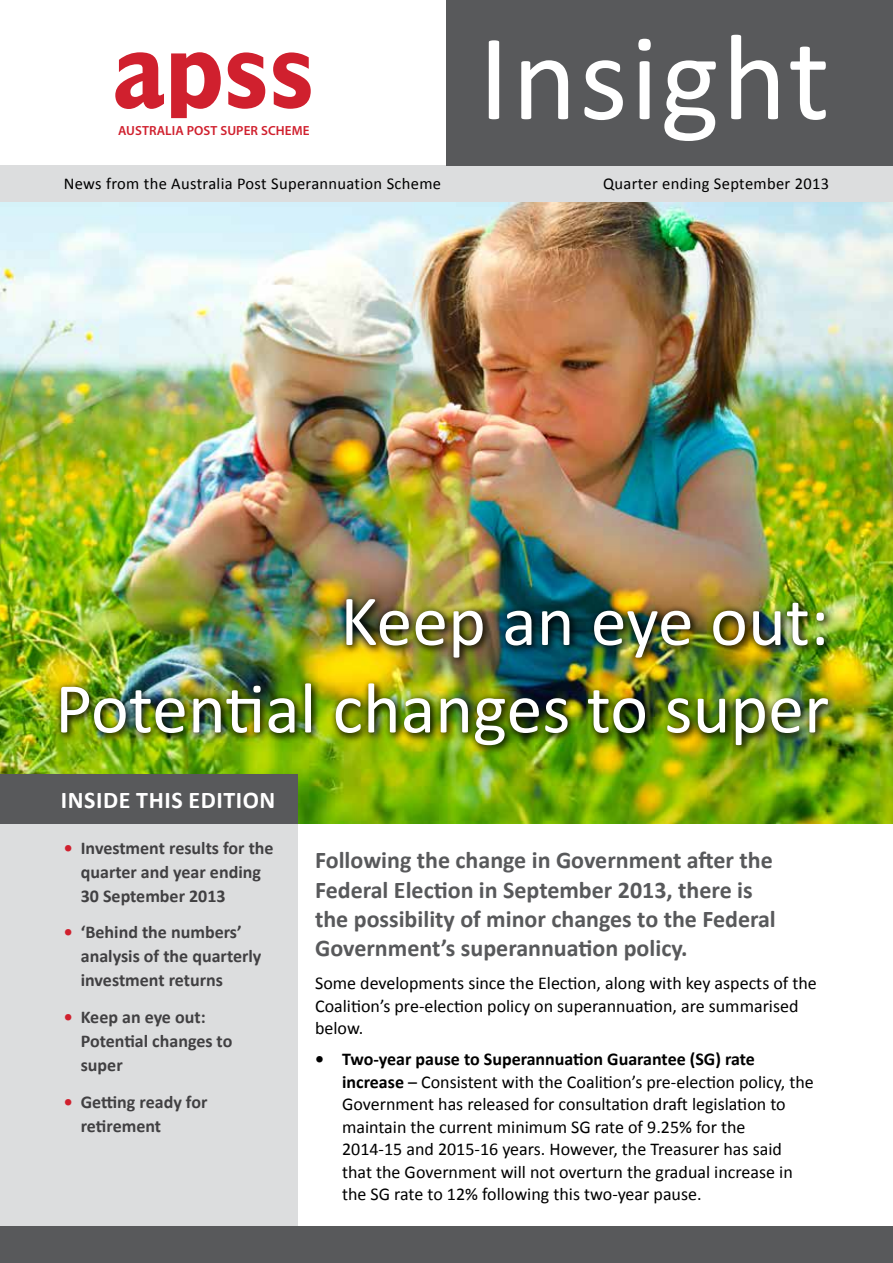
<style>
.page{position:relative;width:893px;height:1263px;background:#fff}
.page>*{position:absolute;margin:0;border:0;box-sizing:border-box;transform-origin:0 0}
.t1{font:123.75px "Calibri";letter-spacing:.02em;color:#fff}
.t2{font:72px/87.4px "Calibri";color:#fff;text-align:right}
.t3{font:700 24px/29.2px "Calibri";color:#58595b}
.t4{font:700 24px "Calibri";letter-spacing:.025em;color:#fff}
.t5{font:18px/22.5px "Calibri";color:#000}
.t6{font:700 18px/24px "Calibri";color:#414042}
.t7{font:16.5px "Calibri";letter-spacing:.02em;color:#000}
.t8{font:600 13.2px "Myriad Pro";letter-spacing:.005em;color:#d0202e}
.s1{color:#d0202e}
.s2{font-weight:700}
</style>
<div class="page">
<img style="left:0;top:201px;width:893px;height:623px">
<div style="left:0;top:785px;width:297px;height:467px;background:#dcddde"></div>
<div style="left:0;top:165px;width:893px;height:36px;background:#dcddde"></div>
<div style="left:446px;top:0;width:447px;height:165px;background:#58595b"></div>
<svg style="left:115px;top:52px;width:49px;height:57px"></svg>
<svg style="left:171px;top:52px;width:50px;height:66px"></svg>
<svg style="left:228px;top:52px;width:37px;height:57px"></svg>
<svg style="left:273px;top:52px;width:38px;height:57px"></svg>
<div style="left:0;top:1227px;width:893px;height:36px;background:#58595b"></div>
<div style="left:54px;top:593px;width:783px;height:161px;background:#000;opacity:.75"></div>
<div style="left:0;top:775px;width:297px;height:49px;background:#58595b"></div>
<p class="t8" style="left:118px;top:122px;width:193px">AUSTRALIA POST SUPER SCHEME</p>
<h1 class="t1" style="left:478px;top:0;width:353px">Insight</h1>
<p class="t7" style="left:64px;top:173px;width:379px">News from the Australia Post Superannuation Scheme</p>
<p class="t7" style="left:603px;top:173px;width:228px">Quarter ending September 2013</p>
<h2 class="t2" style="left:55px;top:577px;width:776px">Keep an eye out:<br>Potential changes to super</h2>
<h3 class="t4" style="left:61px;top:785px;width:216px">Inside this edition</h3>
<p class="t6" style="left:81px;top:836px;width:194px;text-indent:-17px"><span class="s1">•</span> Investment results for the quarter and year ending<br>30 September 2013</p>
<p class="t6" style="left:81px;top:920px;width:182px;text-indent:-17px"><span class="s1">•</span> ‘Behind the numbers’ analysis of the quarterly investment returns</p>
<p class="t6" style="left:81px;top:1005px;width:153px;text-indent:-17px"><span class="s1">•</span> Keep an eye out:<br>Potential changes to super</p>
<p class="t6" style="left:81px;top:1090px;width:128px;text-indent:-17px"><span class="s1">•</span> Getting ready for retirement</p>
<h3 class="t3" style="left:315px;top:846px;width:462px">Following the change in Government after the Federal Election in September 2013, there is the possibility of minor changes to the Federal Government’s superannuation policy.</h3>
<p class="t5" style="left:315px;top:972px;width:503px">Some developments since the Election, along with key aspects of the<br>Coalition’s pre-election policy on superannuation, are summarised below.</p>
<p class="t5" style="left:342px;top:1048px;width:473px;text-indent:-27px"><span class="s2">• Two-year pause to Superannuation Guarantee (SG) rate increase</span> – Consistent with the Coalition’s pre-election policy, the Government has released for consultation draft legislation to maintain the current minimum SG rate of 9.25% for the<br>2014-15 and 2015-16 years. However, the Treasurer has said that the Government will not overturn the gradual increase in the SG rate to 12% following this two-year pause.</p>
</div>
